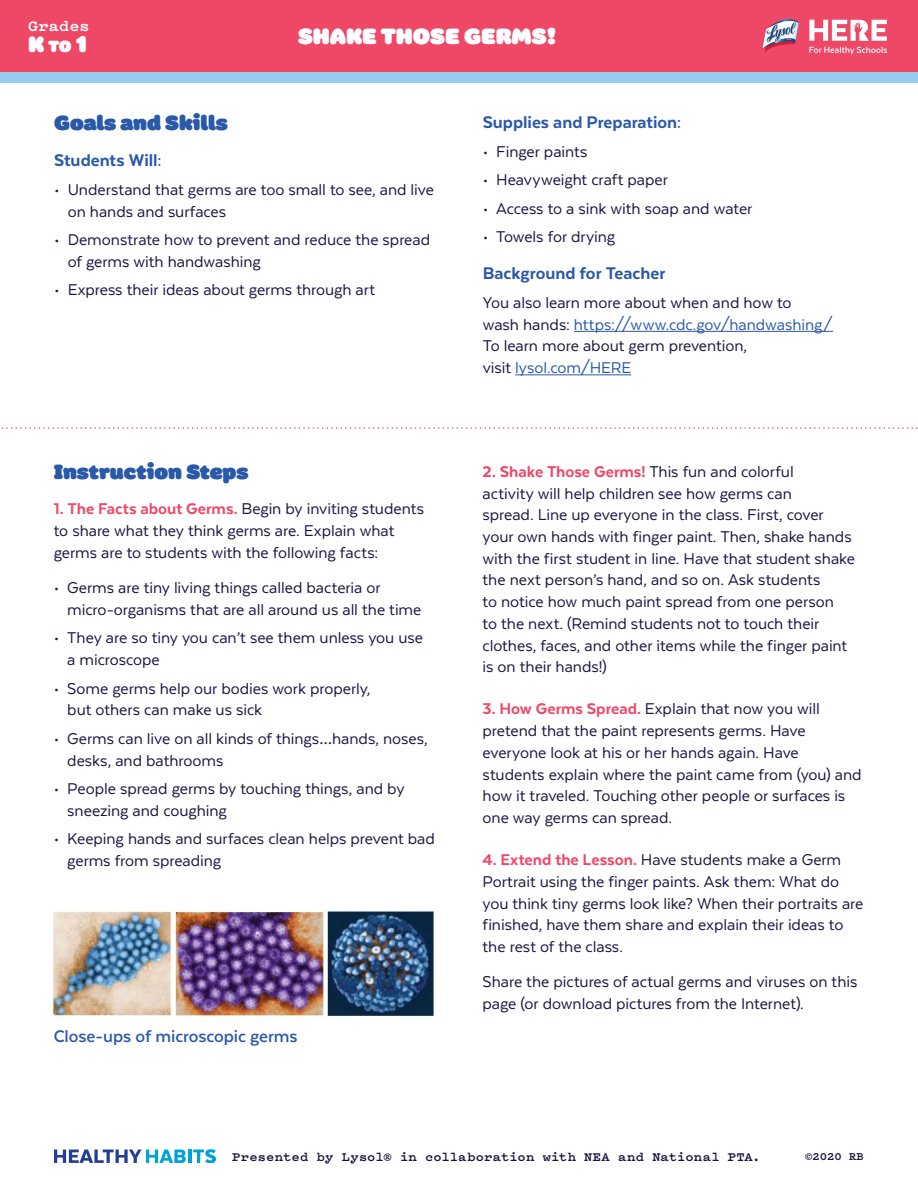
<style>
.page{position:relative;width:918px;height:1188px;background:#fff}
.page>*{position:absolute;margin:0;border:0;box-sizing:border-box;transform-origin:0 0}
.t1{font:22.5px "Colette Ultra Jumbo";color:#fff}
.t2{font:21px "Colette Ultra Jumbo";color:#2959a9}
.t3{font:800 19.5px "Texta";color:#2959a9}
.t4{font:700 19.5px "Texta";letter-spacing:-.005em;color:#2959a9}
.t5{font:18px/21.8px "Texta";letter-spacing:-.005em;color:#181643}
.t6{font:700 16.5px "Pitch";letter-spacing:.015em;color:#fff}
.t7{font:700 13.5px "Pitch";letter-spacing:.015em;color:#181643}
.t8{font:700 12px "Pitch";color:#181643}
.s1{font-size:16.5px}
.s2{font-weight:800;color:#ef4867}
.s3{color:#2959a9}
</style>
<div class="page">
<div style="left:0;top:0;width:918px;height:74px;background:#ef4867"></div>
<svg style="left:809px;top:20px;width:78px;height:21px"></svg>
<svg style="left:809px;top:47px;width:78px;height:7px"></svg>
<svg style="left:762px;top:19px;width:37px;height:34px"></svg>
<div style="left:0;top:72px;width:918px;height:11px;background:#97ccef"></div>
<hr style="left:574px;top:331px;width:259px;height:1px;background:#2959a9">
<hr style="left:515px;top:374px;width:116px;height:1px;background:#2959a9">
<svg style="left:1px;top:427px;width:917px;height:2px"></svg>
<img style="left:52px;top:911px;width:382px;height:105px">
<svg style="left:54px;top:1149px;width:162px;height:14px"></svg>
<p class="t6" style="left:28px;top:15px;width:63px">Grades</p>
<p class="t1" style="left:28px;top:27px;width:60px">K <span class="s1">TO</span> 1</p>
<p class="t1" style="left:298px;top:19px;width:260px">SHAKE THOSE GERMS!</p>
<p class="t2" style="left:54px;top:106px;width:175px">Goals and Skills</p>
<p class="t3" style="left:54px;top:151px;width:109px">Students Will:</p>
<p class="t5" style="left:68px;top:179px;width:368px;text-indent:-14px">• Understand that germs are too small to see, and live on hands and surfaces</p>
<p class="t5" style="left:68px;top:229px;width:364px;text-indent:-14px">• Demonstrate how to prevent and reduce the spread of germs with handwashing</p>
<p class="t5" style="left:54px;top:279px;width:322px">• Express their ideas about germs through art</p>
<p class="t2" style="left:54px;top:456px;width:196px">Instruction Steps</p>
<p class="t5" style="left:54px;top:498px;width:372px"><span class="s2">1. The Facts about Germs.</span> Begin by inviting students to share what they think germs are. Explain what germs are to students with the following facts:</p>
<p class="t5" style="left:67px;top:577px;width:356px;text-indent:-14px">• Germs are tiny living things called bacteria or micro-organisms that are all around us all the time</p>
<p class="t5" style="left:67px;top:627px;width:357px;text-indent:-14px">• They are so tiny you can’t see them unless you use a microscope</p>
<p class="t5" style="left:67px;top:677px;width:305px;text-indent:-14px">• Some germs help our bodies work properly, but others can make us sick</p>
<p class="t5" style="left:67px;top:727px;width:362px;text-indent:-14px">• Germs can live on all kinds of things…hands, noses, desks, and bathrooms</p>
<p class="t5" style="left:67px;top:778px;width:339px;text-indent:-14px">• People spread germs by touching things, and by sneezing and coughing</p>
<p class="t5" style="left:67px;top:828px;width:369px;text-indent:-14px">• Keeping hands and surfaces clean helps prevent bad germs from spreading</p>
<p class="t4" style="left:54px;top:1026px;width:245px">Close-ups of microscopic germs</p>
<p class="t3" style="left:483px;top:112px;width:200px">Supplies and Preparation:</p>
<p class="t5" style="left:483px;top:140px;width:106px">• Finger paints</p>
<p class="t5" style="left:483px;top:169px;width:187px">• Heavyweight craft paper</p>
<p class="t5" style="left:483px;top:197px;width:271px">• Access to a sink with soap and water</p>
<p class="t5" style="left:483px;top:226px;width:134px">• Towels for drying</p>
<p class="t3" style="left:483px;top:263px;width:184px">Background for Teacher</p>
<p class="t5" style="left:483px;top:291px;width:352px">You also learn more about when and how to<br>wash hands: <span class="s3">https://www.cdc.gov/handwashing/ </span>To learn more about germ prevention,<br>visit <span class="s3">lysol.com/HERE</span></p>
<p class="t5" style="left:483px;top:460px;width:374px"><span class="s2">2. Shake Those Germs!</span> This fun and colorful<br>activity will help children see how germs can<br>spread. Line up everyone in the class. First, cover your own hands with finger paint. Then, shake hands with the first student in line. Have that student shake the next person’s hand, and so on. Ask students<br>to notice how much paint spread from one person<br>to the next. (Remind students not to touch their clothes, faces, and other items while the finger paint is on their hands!)</p>
<p class="t5" style="left:483px;top:698px;width:381px"><span class="s2">3. How Germs Spread.</span> Explain that now you will pretend that the paint represents germs. Have everyone look at his or her hands again. Have students explain where the paint came from (you) and how it traveled. Touching other people or surfaces is one way germs can spread.</p>
<p class="t5" style="left:483px;top:849px;width:382px"><span class="s2">4. Extend the Lesson.</span> Have students make a Germ Portrait using the finger paints. Ask them: What do you think tiny germs look like? When their portraits are finished, have them share and explain their ideas to the rest of the class.</p>
<p class="t5" style="left:483px;top:971px;width:376px">Share the pictures of actual germs and viruses on this page (or download pictures from the Internet).</p>
<p class="t7" style="left:232px;top:1147px;width:530px">Presented by Lysol® in collaboration with NEA and National PTA.</p>
<p class="t8" style="left:805px;top:1148px;width:60px">©2020 RB</p>
</div>
